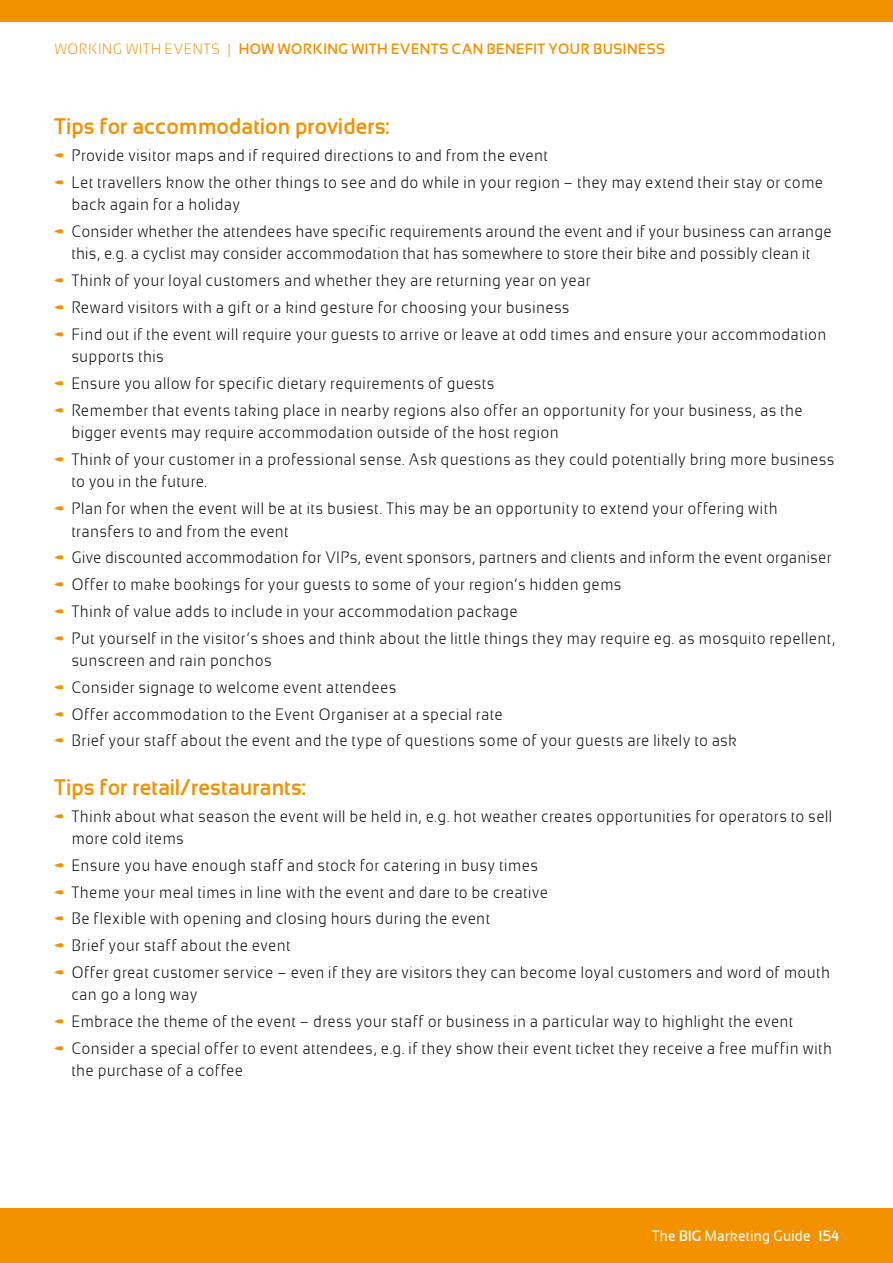
<style>
.page{position:relative;width:893px;height:1263px;background:#fff}
.page>*{position:absolute;margin:0;border:0;box-sizing:border-box;transform-origin:0 0}
.t1{font:700 22.5px "Sansation";color:#f39200}
.t2{font:300 16.5px/22.5px "Sansation";color:#000}
.t3{font:700 15px "Sansation";letter-spacing:.02em;color:#f39200}
.t4{font:15px "Sansation";color:#fff}
.s1{font-weight:300}
.s2{color:#f39200}
.s3{font-weight:700}
</style>
<div class="page">
<div style="left:0;top:1209px;width:893px;height:54px;background:#f39200"></div>
<div style="left:0;top:0;width:893px;height:21px;background:#f39200"></div>
<p class="t3" style="left:54px;top:40px;width:613px"><span class="s1">WORKING WITH EVENTS |</span> HOW WORKING WITH EVENTS CAN BENEFIT YOUR BUSINESS</p>
<h1 class="t1" style="left:54px;top:113px;width:337px">Tips for accommodation providers:</h1>
<p class="t2" style="left:54px;top:144px;width:496px"><span class="s2">•</span> Provide visitor maps and if required directions to and from the event</p>
<p class="t2" style="left:71px;top:171px;width:754px;text-indent:-17px"><span class="s2">•</span> Let travellers know the other things to see and do while in your region – they may extend their stay or come back again for a holiday</p>
<p class="t2" style="left:54px;top:220px;width:779px;text-align:center"><span class="s2">•</span> Consider whether the attendees have specific requirements around the event and if your business can arrange this, e.g. a cyclist may consider accommodation that has somewhere to store their bike and possibly clean it</p>
<p class="t2" style="left:54px;top:269px;width:538px"><span class="s2">•</span> Think of your loyal customers and whether they are returning year on year</p>
<p class="t2" style="left:54px;top:296px;width:517px"><span class="s2">•</span> Reward visitors with a gift or a kind gesture for choosing your business</p>
<p class="t2" style="left:71px;top:323px;width:757px;text-indent:-17px"><span class="s2">•</span> Find out if the event will require your guests to arrive or leave at odd times and ensure your accommodation supports this</p>
<p class="t2" style="left:54px;top:372px;width:442px"><span class="s2">•</span> Ensure you allow for specific dietary requirements of guests</p>
<p class="t2" style="left:71px;top:399px;width:733px;text-indent:-17px"><span class="s2">•</span> Remember that events taking place in nearby regions also offer an opportunity for your business, as the bigger events may require accommodation outside of the host region</p>
<p class="t2" style="left:71px;top:448px;width:765px;text-indent:-17px"><span class="s2">•</span> Think of your customer in a professional sense. Ask questions as they could potentially bring more business to you in the future.</p>
<p class="t2" style="left:71px;top:497px;width:708px;text-indent:-17px"><span class="s2">•</span> Plan for when the event will be at its busiest. This may be an opportunity to extend your offering with transfers to and from the event</p>
<p class="t2" style="left:54px;top:546px;width:779px"><span class="s2">•</span> Give discounted accommodation for VIPs, event sponsors, partners and clients and inform the event organiser</p>
<p class="t2" style="left:54px;top:573px;width:569px"><span class="s2">•</span> Offer to make bookings for your guests to some of your region’s hidden gems</p>
<p class="t2" style="left:54px;top:600px;width:465px"><span class="s2">•</span> Think of value adds to include in your accommodation package</p>
<p class="t2" style="left:71px;top:627px;width:766px;text-indent:-17px"><span class="s2">•</span> Put yourself in the visitor’s shoes and think about the little things they may require eg. as mosquito repellent, sunscreen and rain ponchos</p>
<p class="t2" style="left:54px;top:676px;width:344px"><span class="s2">•</span> Consider signage to welcome event attendees</p>
<p class="t2" style="left:54px;top:703px;width:450px"><span class="s2">•</span> Offer accommodation to the Event Organiser at a special rate</p>
<p class="t2" style="left:54px;top:729px;width:684px"><span class="s2">•</span> Brief your staff about the event and the type of questions some of your guests are likely to ask</p>
<h1 class="t1" style="left:54px;top:773px;width:253px">Tips for retail/restaurants:</h1>
<p class="t2" style="left:71px;top:804px;width:763px;text-indent:-17px"><span class="s2">•</span> Think about what season the event will be held in, e.g. hot weather creates opportunities for operators to sell more cold items</p>
<p class="t2" style="left:54px;top:854px;width:485px"><span class="s2">•</span> Ensure you have enough staff and stock for catering in busy times</p>
<p class="t2" style="left:54px;top:880px;width:496px"><span class="s2">•</span> Theme your meal times in line with the event and dare to be creative</p>
<p class="t2" style="left:54px;top:907px;width:438px"><span class="s2">•</span> Be flexible with opening and closing hours during the event</p>
<p class="t2" style="left:54px;top:934px;width:238px"><span class="s2">•</span> Brief your staff about the event</p>
<p class="t2" style="left:71px;top:961px;width:760px;text-indent:-17px"><span class="s2">•</span> Offer great customer service – even if they are visitors they can become loyal customers and word of mouth can go a long way</p>
<p class="t2" style="left:54px;top:1010px;width:741px"><span class="s2">•</span> Embrace the theme of the event – dress your staff or business in a particular way to highlight the event</p>
<p class="t2" style="left:71px;top:1037px;width:762px;text-indent:-17px"><span class="s2">•</span> Consider a special offer to event attendees, e.g. if they show their event ticket they receive a free muffin with the purchase of a coffee</p>
<p class="t4" style="left:652px;top:1227px;width:189px">The <span class="s3">BIG</span> Marketing Guide <span class="s3">154</span></p>
</div>
